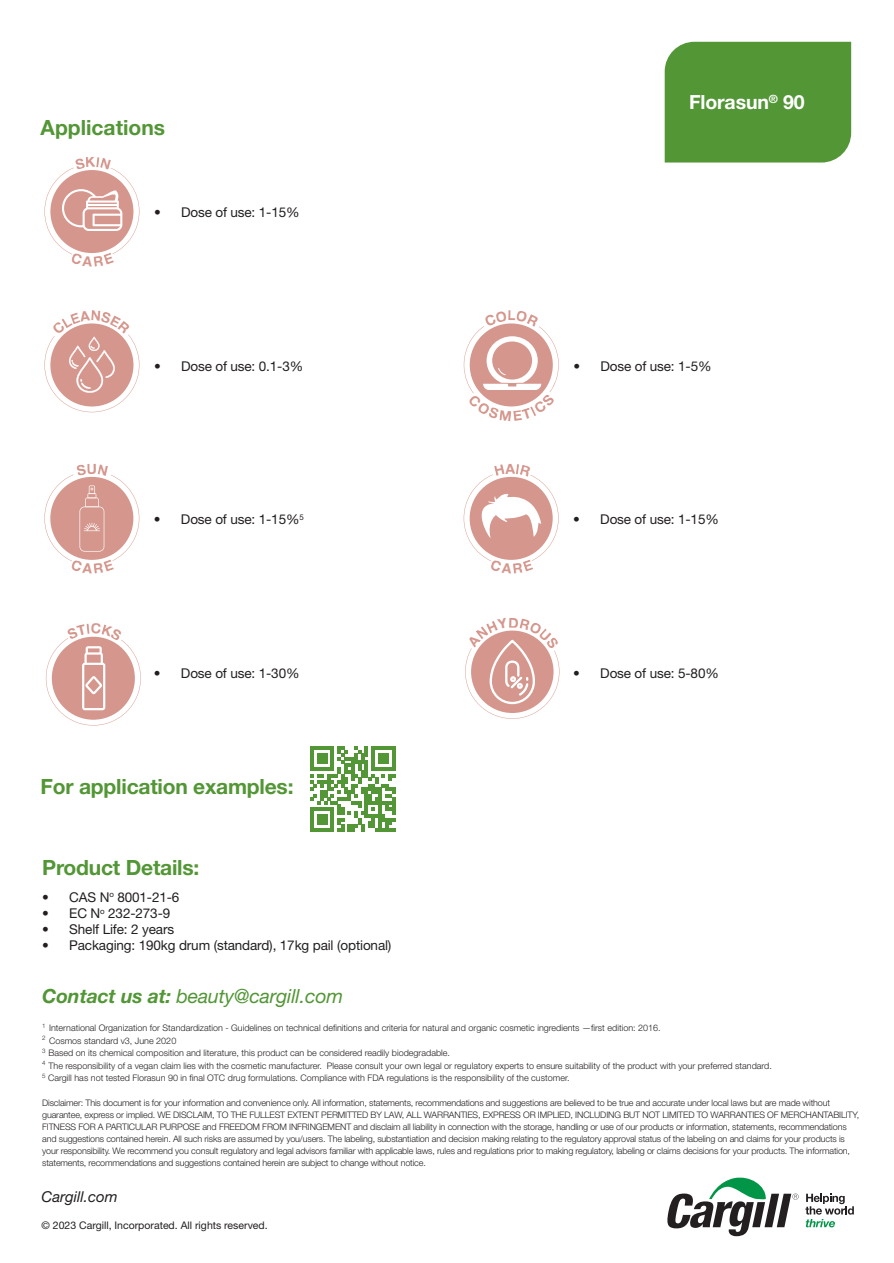
<style>
.page{position:relative;width:894px;height:1263px;background:#fff}
.page>*{position:absolute;margin:0;border:0;box-sizing:border-box;transform-origin:0 0}
.t1{font:700 21px "Helvetica Neue LT Std";letter-spacing:-.01em;color:#529635}
.t2{font:italic 19.5px "Helvetica Neue LT Std";letter-spacing:-.01em;color:#529635}
.t3{font:700 19.5px "Helvetica Neue LT Std";letter-spacing:-.01em;color:#fff}
.t4{font:italic 15px "Helvetica Neue LT Std";color:#231f20}
.t5{font:13.5px "Helvetica Neue LT Std";letter-spacing:-.01em;color:#231f20}
.FOOTNOTES{font:10.5px "Helvetica Neue LT Std";color:#231f20}
.t6{font:300 9px/12px "Helvetica Neue LT Std";letter-spacing:-.015em;color:#231f20}
.s1{font-weight:700}
</style>
<div class="page">
<svg style="left:667px;top:1177px;width:131px;height:59px"></svg>
<svg style="left:805px;top:1193px;width:48px;height:34px"></svg>
<div style="left:664px;top:42px;width:186px;height:120px;background:#529635"></div>
<svg style="left:310px;top:746px;width:85px;height:85px"></svg>
<svg style="left:44px;top:167px;width:95px;height:88px"></svg>
<svg style="left:44px;top:323px;width:95px;height:89px"></svg>
<svg style="left:463px;top:323px;width:95px;height:84px"></svg>
<svg style="left:44px;top:474px;width:95px;height:88px"></svg>
<svg style="left:463px;top:474px;width:95px;height:87px"></svg>
<svg style="left:465px;top:630px;width:94px;height:88px"></svg>
<svg style="left:46px;top:636px;width:95px;height:89px"></svg>
<p class="t1" style="left:41px;top:114px;width:126px">Applications</p>
<p class="t5" style="left:154px;top:204px;width:147px">• Dose of use: 1-15%</p>
<p class="t3" style="left:688px;top:90px;width:117px">Florasun<sup>®</sup> 90</p>
<p class="t5" style="left:154px;top:357px;width:151px">• Dose of use: 0.1-3%</p>
<p class="t5" style="left:573px;top:357px;width:140px">• Dose of use: 1-5%</p>
<p class="t5" style="left:154px;top:511px;width:151px">• Dose of use: 1-15%<sup>5</sup></p>
<p class="t5" style="left:573px;top:511px;width:147px">• Dose of use: 1-15%</p>
<p class="t5" style="left:154px;top:664px;width:147px">• Dose of use: 1-30%</p>
<p class="t5" style="left:573px;top:664px;width:147px">• Dose of use: 5-80%</p>
<p class="t1" style="left:41px;top:773px;width:254px">For application examples:</p>
<p class="t1" style="left:42px;top:854px;width:159px">Product Details:</p>
<p class="t5" style="left:42px;top:888px;width:139px">• CAS N<sup>o</sup> 8001-21-6</p>
<p class="t5" style="left:42px;top:905px;width:129px">• EC N<sup>o</sup> 232-273-9</p>
<p class="t5" style="left:42px;top:921px;width:133px">• Shelf Life: 2 years</p>
<p class="t5" style="left:42px;top:937px;width:350px">• Packaging: 190kg drum (standard), 17kg pail (optional)</p>
<p class="t2" style="left:42px;top:984px;width:302px"><span class="s1">Contact us at:</span> beauty@cargill.com</p>
<p class="t6" style="left:42px;top:1021px;width:619px"><sup>1</sup> International Organization for Standardization - Guidelines on technical definitions and criteria for natural and organic cosmetic ingredients —first edition: 2016.</p>
<p class="t6" style="left:42px;top:1034px;width:136px"><sup>2</sup> Cosmos standard v3, June 2020</p>
<p class="t6" style="left:42px;top:1046px;width:409px"><sup>3</sup> Based on its chemical composition and literature, this product can be considered readily biodegradable.</p>
<p class="t6" style="left:42px;top:1059px;width:731px"><sup>4</sup> The responsibility of a vegan claim lies with the cosmetic manufacturer. Please consult your own legal or regulatory experts to ensure suitability of the product with your preferred standard.</p>
<p class="t6" style="left:42px;top:1072px;width:528px"><sup>5</sup> Cargill has not tested Florasun 90 in final OTC drug formulations. Compliance with FDA regulations is the responsibility of the customer.</p>
<p class="t6" style="left:42px;top:1096px;width:818px">Disclaimer: This document is for your information and convenience only. All information, statements, recommendations and suggestions are believed to be true and accurate under local laws but are made without guarantee, express or implied. WE DISCLAIM, TO THE FULLEST EXTENT PERMITTED BY LAW, ALL WARRANTIES, EXPRESS OR IMPLIED, INCLUDING BUT NOT LIMITED TO WARRANTIES OF MERCHANTABILITY, FITNESS FOR A PARTICULAR PURPOSE and FREEDOM FROM INFRINGEMENT and disclaim all liability in connection with the storage, handling or use of our products or information, statements, recommendations and suggestions contained herein. All such risks are assumed by you/users. The labeling, substantiation and decision making relating to the regulatory approval status of the labeling on and claims for your products is your responsibility. We recommend you consult regulatory and legal advisors familiar with applicable laws, rules and regulations prior to making regulatory, labeling or claims decisions for your products. The information, statements, recommendations and suggestions contained herein are subject to change without notice.</p>
<p class="t4" style="left:42px;top:1187px;width:77px">Cargill.com</p>
<p class="FOOTNOTES" style="left:42px;top:1218px;width:227px">© 2023 Cargill, Incorporated. All rights reserved.</p>
</div>
